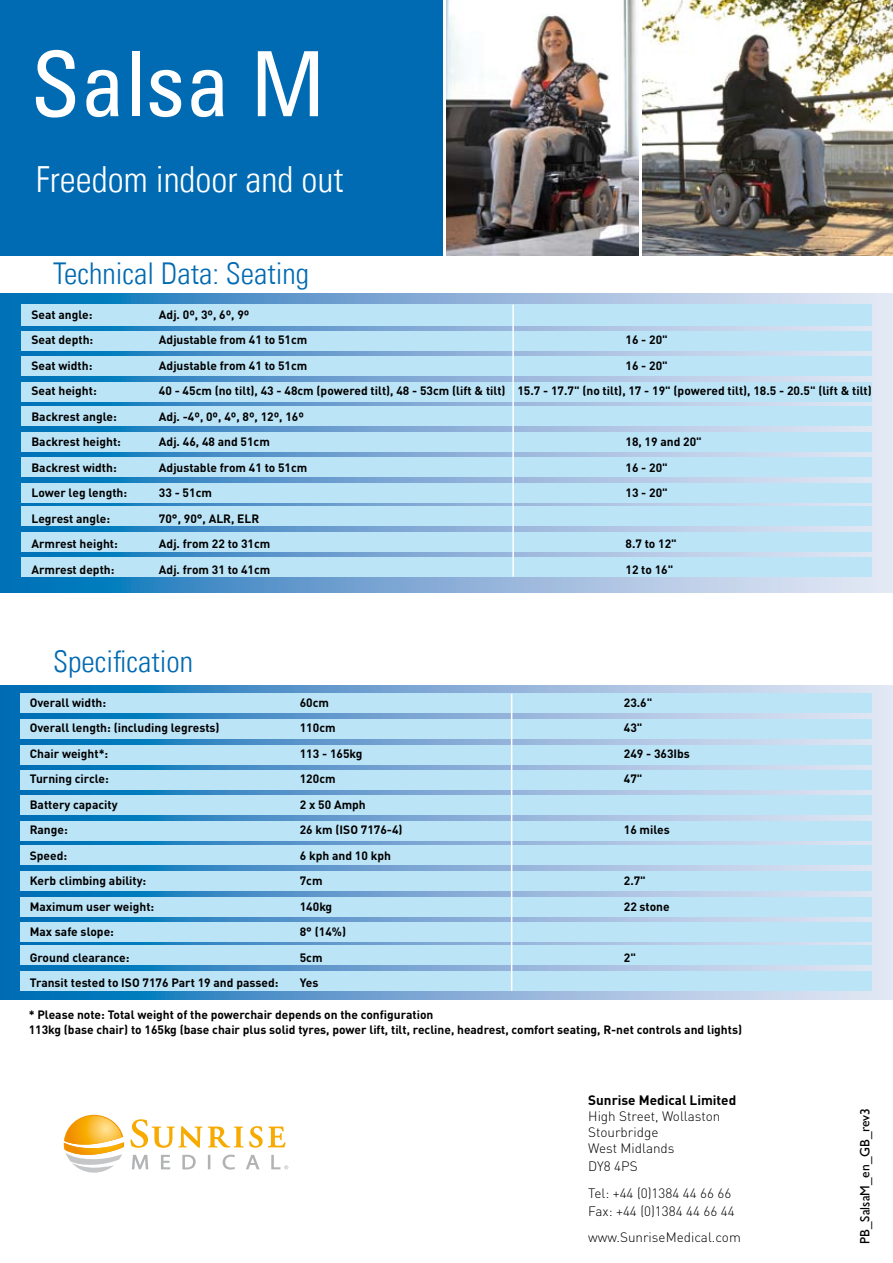
<style>
.page{position:relative;width:893px;height:1263px;background:#fff}
.page>*{position:absolute;margin:0;border:0;box-sizing:border-box;transform-origin:0 0}
.t1{font:condensed 90px "Univers Com 57";color:#fff}
.t2{font:36px "Univers Com 47 Light Cond";color:#fff}
.t3{font:30px "Univers Com 47 Light Cond";color:#006ab2}
.t4{font:300 13.5px/16.2px "DINOT";color:#000}
.t5{font:700 13.5px "DINOT";color:#000}
.t6{font:13.5px "Gill Sans";color:#000}
.t7{font:700 12px/15px "DINOT";color:#000}
</style>
<div class="page">
<svg style="left:0;top:685px;width:893px;height:314px;background:#7eb0d8"></svg>
<svg style="left:0;top:293px;width:893px;height:299px;background:#82b2d9"></svg>
<div style="left:20px;top:694px;width:852px;height:19px;background:#bce4f7"></div>
<div style="left:20px;top:719px;width:852px;height:19px;background:#bce4f7"></div>
<div style="left:20px;top:745px;width:852px;height:19px;background:#bce4f7"></div>
<svg style="left:64px;top:1115px;width:60px;height:57px"></svg>
<svg style="left:130px;top:1119px;width:156px;height:29px"></svg>
<svg style="left:132px;top:1155px;width:16px;height:14px"></svg>
<svg style="left:161px;top:1155px;width:9px;height:14px"></svg>
<svg style="left:182px;top:1155px;width:14px;height:14px"></svg>
<svg style="left:208px;top:1155px;width:2px;height:14px"></svg>
<svg style="left:223px;top:1154px;width:12px;height:15px"></svg>
<svg style="left:246px;top:1155px;width:13px;height:14px"></svg>
<svg style="left:271px;top:1155px;width:17px;height:14px"></svg>
<div style="left:0;top:0;width:442px;height:255px;background:#006ab2"></div>
<div style="left:20px;top:770px;width:852px;height:19px;background:#bce4f7"></div>
<div style="left:20px;top:796px;width:852px;height:19px;background:#bce4f7"></div>
<div style="left:20px;top:821px;width:852px;height:20px;background:#bce4f7"></div>
<div style="left:20px;top:846px;width:852px;height:19px;background:#bce4f7"></div>
<div style="left:20px;top:871px;width:852px;height:19px;background:#bce4f7"></div>
<div style="left:20px;top:897px;width:852px;height:19px;background:#bce4f7"></div>
<div style="left:20px;top:922px;width:852px;height:19px;background:#bce4f7"></div>
<div style="left:20px;top:946px;width:852px;height:19px;background:#bce4f7"></div>
<div style="left:20px;top:971px;width:852px;height:19px;background:#bce4f7"></div>
<div style="left:21px;top:305px;width:851px;height:21px;background:#bce4f7"></div>
<div style="left:21px;top:331px;width:851px;height:19px;background:#bce4f7"></div>
<div style="left:21px;top:357px;width:851px;height:19px;background:#bce4f7"></div>
<div style="left:21px;top:382px;width:851px;height:20px;background:#bce4f7"></div>
<div style="left:21px;top:407px;width:851px;height:19px;background:#bce4f7"></div>
<div style="left:21px;top:432px;width:851px;height:19px;background:#bce4f7"></div>
<div style="left:21px;top:458px;width:851px;height:19px;background:#bce4f7"></div>
<div style="left:21px;top:483px;width:851px;height:19px;background:#bce4f7"></div>
<div style="left:21px;top:507px;width:851px;height:19px;background:#bce4f7"></div>
<div style="left:21px;top:532px;width:851px;height:19px;background:#bce4f7"></div>
<div style="left:21px;top:558px;width:851px;height:19px;background:#bce4f7"></div>
<img style="left:643px;top:0;width:250px;height:255px">
<img style="left:446px;top:0;width:193px;height:255px">
<hr style="left:511px;top:694px;width:1px;height:297px;background:#fff">
<hr style="left:512px;top:305px;width:2px;height:272px;background:#fff">
<h1 class="t1" style="left:30px;top:27px;width:296px">Salsa M</h1>
<h2 class="t2" style="left:36px;top:158px;width:309px">Freedom indoor and out</h2>
<h3 class="t3" style="left:53px;top:256px;width:257px">Technical Data: Seating</h3>
<p class="t7" style="left:31px;top:306px;width:63px">Seat angle:</p>
<p class="t7" style="left:159px;top:306px;width:92px">Adj. 0º, 3º, 6º, 9º</p>
<p class="t7" style="left:31px;top:332px;width:63px">Seat depth:</p>
<p class="t7" style="left:159px;top:332px;width:150px">Adjustable from 41 to 51cm</p>
<p class="t7" style="left:625px;top:332px;width:44px">16 - 20"</p>
<p class="t7" style="left:31px;top:357px;width:63px">Seat width:</p>
<p class="t7" style="left:159px;top:357px;width:150px">Adjustable from 41 to 51cm</p>
<p class="t7" style="left:625px;top:357px;width:44px">16 - 20"</p>
<p class="t7" style="left:31px;top:383px;width:67px">Seat height:</p>
<p class="t7" style="left:159px;top:383px;width:714px">40 - 45cm (no tilt), 43 - 48cm (powered tilt), 48 - 53cm (lift &amp; tilt) 15.7 - 17.7" (no tilt), 17 - 19" (powered tilt), 18.5 - 20.5" (lift &amp; tilt)</p>
<p class="t7" style="left:31px;top:408px;width:87px">Backrest angle:</p>
<p class="t7" style="left:159px;top:408px;width:147px">Adj. -4º, 0º, 4º, 8º, 12º, 16º</p>
<p class="t7" style="left:31px;top:434px;width:91px">Backrest height:</p>
<p class="t7" style="left:159px;top:434px;width:112px">Adj. 46, 48 and 51cm</p>
<p class="t7" style="left:625px;top:434px;width:78px">18, 19 and 20"</p>
<p class="t7" style="left:31px;top:459px;width:87px">Backrest width:</p>
<p class="t7" style="left:159px;top:459px;width:150px">Adjustable from 41 to 51cm</p>
<p class="t7" style="left:625px;top:459px;width:44px">16 - 20"</p>
<p class="t7" style="left:31px;top:485px;width:97px">Lower leg length:</p>
<p class="t7" style="left:159px;top:485px;width:55px">33 - 51cm</p>
<p class="t7" style="left:625px;top:485px;width:44px">13 - 20"</p>
<p class="t7" style="left:31px;top:510px;width:80px">Legrest angle:</p>
<p class="t7" style="left:159px;top:510px;width:102px">70°, 90°, ALR, ELR</p>
<p class="t7" style="left:31px;top:536px;width:88px">Armrest height:</p>
<p class="t7" style="left:159px;top:536px;width:113px">Adj. from 22 to 31cm</p>
<p class="t7" style="left:625px;top:536px;width:53px">8.7 to 12"</p>
<p class="t7" style="left:31px;top:561px;width:85px">Armrest depth:</p>
<p class="t7" style="left:159px;top:561px;width:113px">Adj. from 31 to 41cm</p>
<p class="t7" style="left:625px;top:561px;width:49px">12 to 16"</p>
<h3 class="t3" style="left:53px;top:643px;width:141px">Specification</h3>
<p class="t7" style="left:30px;top:695px;width:78px">Overall width:</p>
<p class="t7" style="left:300px;top:695px;width:31px">60cm</p>
<p class="t7" style="left:624px;top:695px;width:30px">23.6"</p>
<p class="t7" style="left:30px;top:720px;width:191px">Overall length: (including legrests)</p>
<p class="t7" style="left:300px;top:720px;width:37px">110cm</p>
<p class="t7" style="left:624px;top:720px;width:20px">43"</p>
<p class="t7" style="left:30px;top:746px;width:80px">Chair weight*:</p>
<p class="t7" style="left:300px;top:746px;width:64px">113 - 165kg</p>
<p class="t7" style="left:624px;top:746px;width:68px">249 - 363Ibs</p>
<p class="t7" style="left:30px;top:771px;width:81px">Turning circle:</p>
<p class="t7" style="left:300px;top:771px;width:37px">120cm</p>
<p class="t7" style="left:624px;top:771px;width:20px">47"</p>
<p class="t7" style="left:30px;top:797px;width:89px">Battery capacity</p>
<p class="t7" style="left:300px;top:797px;width:67px">2 x 50 Amph</p>
<p class="t7" style="left:30px;top:822px;width:39px">Range:</p>
<p class="t7" style="left:300px;top:822px;width:104px">26 km (ISO 7176-4)</p>
<p class="t7" style="left:624px;top:822px;width:47px">16 miles</p>
<p class="t7" style="left:30px;top:848px;width:39px">Speed:</p>
<p class="t7" style="left:300px;top:848px;width:93px">6 kph and 10 kph</p>
<p class="t7" style="left:30px;top:873px;width:118px">Kerb climbing ability:</p>
<p class="t7" style="left:300px;top:873px;width:24px">7cm</p>
<p class="t7" style="left:624px;top:873px;width:24px">2.7"</p>
<p class="t7" style="left:30px;top:899px;width:126px">Maximum user weight:</p>
<p class="t7" style="left:300px;top:899px;width:34px">140kg</p>
<p class="t7" style="left:624px;top:899px;width:47px">22 stone</p>
<p class="t7" style="left:30px;top:924px;width:86px">Max safe slope:</p>
<p class="t7" style="left:300px;top:924px;width:48px">8° (14%)</p>
<p class="t7" style="left:30px;top:950px;width:101px">Ground clearance:</p>
<p class="t7" style="left:300px;top:950px;width:24px">5cm</p>
<p class="t7" style="left:624px;top:950px;width:14px">2"</p>
<p class="t7" style="left:30px;top:975px;width:250px">Transit tested to ISO 7176 Part 19 and passed:</p>
<p class="t7" style="left:300px;top:975px;width:20px">Yes</p>
<p class="t7" style="left:29px;top:1007px;width:715px">* Please note: Total weight of the powerchair depends on the configuration<br>113kg (base chair) to 165kg (base chair plus solid tyres, power lift, tilt, recline, headrest, comfort seating, R-net controls and lights)</p>
<p class="t5" style="left:588px;top:1091px;width:150px">Sunrise Medical Limited</p>
<p class="t4" style="left:588px;top:1108px;width:134px">High Street, Wollaston<br>Stourbridge<br>West Midlands</p>
<p class="t4" style="left:588px;top:1153px;width:145px;line-height:26.5px">DY8 4PS<br>Tel: +44 (0)1384 44 66 66</p>
<p class="t4" style="left:588px;top:1197px;width:154px;line-height:26.5px">Fax: +44 (0)1384 44 66 44 www.SunriseMedical.com</p>
<p class="t6" style="left:857px;top:1243px;width:137px;rotate:-90deg">PB_SalsaM_en_GB_rev3</p>
</div>
